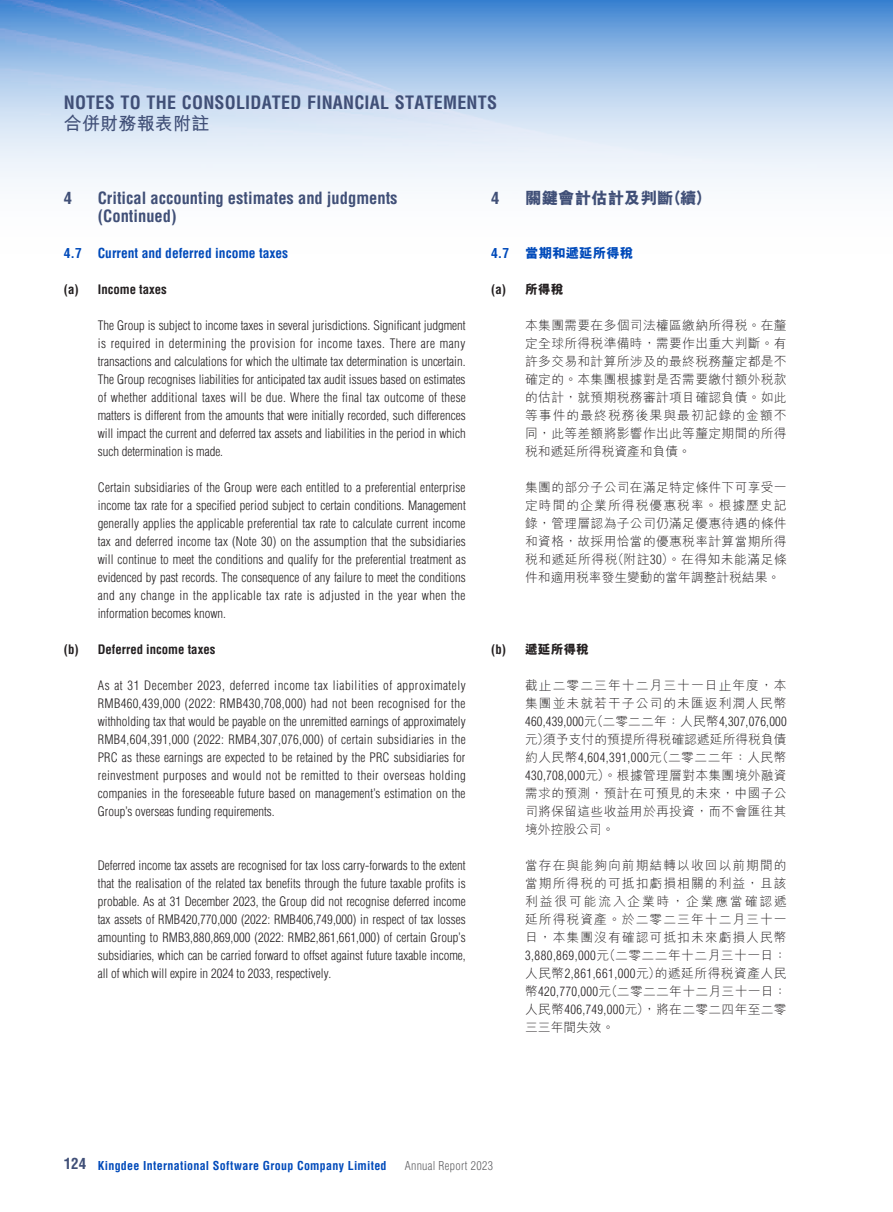
<style>
.page{position:relative;width:893px;height:1212px;background:#fff}
.page>*{position:absolute;margin:0;border:0;box-sizing:border-box;transform-origin:0 0}
.t1{font:700 condensed 18px "Helvetica LT Std";letter-spacing:.01em;color:#404f77}
.t2{font:700 18px "M Hei HK";letter-spacing:.015em;color:#404f77}
.t3{font:700 condensed 16.5px/18px "Helvetica LT Std";color:#404f77}
.t4{font:800 16.5px "M Hei HK";color:#404f77}
.t5{font:700 condensed 13.5px "Helvetica LT Std";color:#004aba}
.t6{font:800 13.5px "M Hei HK";color:#004aba}
.t7{font:300 condensed 12.75px/18px "Helvetica LT Std";color:#231f20;text-align:justify}
.t8{font:300 12.75px/18px "M Hei HK";letter-spacing:.025em;color:#231f20;text-align:justify}
.t9{font:700 condensed 12.75px "Helvetica LT Std";color:#231f20}
.t10{font:300 12.75px/18px "M Hei HK";letter-spacing:.085em;color:#231f20}
.t11{font:800 12.75px "M Hei HK";color:#231f20}
.t12{font:700 condensed 12px "Helvetica LT Std";letter-spacing:.025em;color:#004aba}
.t13{font:300 condensed 12px "Helvetica LT Std";letter-spacing:.025em;color:#636366}
.s1{font-family:"Helvetica LT Std";font-weight:700;font-stretch:condensed}
.s2{font-family:"M Hei HK";font-weight:800;font-stretch:normal}
.s3{font-family:"Helvetica LT Std";font-stretch:condensed}
.s4{font-family:"M Hei HK";font-stretch:normal}
.s5{font-size:15px;color:#404f77}
</style>
<div class="page">
<img style="left:0;top:0;width:893px;height:183px">
<h1 class="t1" style="left:64px;top:92px;width:435px">NOTES TO THE CONSOLIDATED FINANCIAL STATEMENTS</h1>
<h1 class="t2" style="left:64px;top:111px;width:147px">合併財務報表附註</h1>
<p class="t3" style="left:64px;top:189px;width:10px">4</p>
<p class="t3" style="left:98px;top:189px;width:301px">Critical accounting estimates and judgments (Continued)</p>
<p class="t5" style="left:64px;top:244px;width:226px">4.7 Current and deferred income taxes</p>
<p class="t9" style="left:64px;top:281px;width:105px">(a) Income taxes</p>
<p class="t7" style="left:98px;top:316px;width:370px">The Group is subject to income taxes in several jurisdictions. Significant judgment is required in determining the provision for income taxes. There are many transactions and calculations for which the ultimate tax determination is uncertain.<br>The Group recognises liabilities for anticipated tax audit issues based on estimates of whether additional taxes will be due. Where the final tax outcome of these matters is different from the amounts that were initially recorded, such differences will impact the current and deferred tax assets and liabilities in the period in which such determination is made.</p>
<p class="t7" style="left:98px;top:478px;width:370px">Certain subsidiaries of the Group were each entitled to a preferential enterprise income tax rate for a specified period subject to certain conditions. Management generally applies the applicable preferential tax rate to calculate current income tax and deferred income tax (Note 30) on the assumption that the subsidiaries will continue to meet the conditions and qualify for the preferential treatment as evidenced by past records. The consequence of any failure to meet the conditions and any change in the applicable tax rate is adjusted in the year when the information becomes known.</p>
<p class="t9" style="left:64px;top:641px;width:153px">(b) Deferred income taxes</p>
<p class="t7" style="left:98px;top:676px;width:369px">As at 31 December 2023, deferred income tax liabilities of approximately RMB460,439,000 (2022: RMB430,708,000) had not been recognised for the withholding tax that would be payable on the unremitted earnings of approximately RMB4,604,391,000 (2022: RMB4,307,076,000) of certain subsidiaries in the PRC as these earnings are expected to be retained by the PRC subsidiaries for reinvestment purposes and would not be remitted to their overseas holding companies in the foreseeable future based on management’s estimation on the Group’s overseas funding requirements.</p>
<p class="t7" style="left:98px;top:856px;width:370px">Deferred income tax assets are recognised for tax loss carry-forwards to the extent that the realisation of the related tax benefits through the future taxable profits is probable. As at 31 December 2023, the Group did not recognise deferred income tax assets of RMB420,770,000 (2022: RMB406,749,000) in respect of tax losses amounting to RMB3,880,869,000 (2022: RMB2,861,661,000) of certain Group’s subsidiaries, which can be carried forward to offset against future taxable income, all of which will expire in 2024 to 2033, respectively.</p>
<p class="t3" style="left:491px;top:189px;width:10px">4</p>
<p class="t4" style="left:525px;top:189px;width:188px">關鍵會計估計及判斷（續）</p>
<p class="t6" style="left:491px;top:246px;width:144px"><span class="s1">4.7</span> 當期和遞延所得稅</p>
<p class="t9" style="left:491px;top:281px;width:74px">(a) <span class="s2">所得稅</span></p>
<p class="t8" style="left:525px;top:316px;width:263px">本集團需要在多個司法權區繳納所得稅。在釐定全球所得稅準備時，需要作出重大判斷。有許多交易和計算所涉及的最終稅務釐定都是不確定的。本集團根據對是否需要繳付額外稅款的估計，就預期稅務審計項目確認負債。如此等事件的最終稅務後果與最初記錄的金額不同，此等差額將影響作出此等釐定期間的所得稅和遞延所得稅資產和負債。</p>
<p class="t8" style="left:525px;top:478px;width:263px">集團的部分子公司在滿足特定條件下可享受一定時間的企業所得稅優惠稅率。根據歷史記錄，管理層認為子公司仍滿足優惠待遇的條件和資格，故採用恰當的優惠稅率計算當期所得稅和遞延所得稅（附註<span class="s3">30</span>）。在得知未能滿足條件和適用稅率發生變動的當年調整計稅結果。</p>
<p class="t11" style="left:491px;top:643px;width:99px"><span class="s1">(b)</span> 遞延所得稅</p>
<p class="t10" style="left:525px;top:676px;width:263px">截止二零二三年十二月三十一日止年度，本集團並未就若干子公司的未匯返利潤人民幣</p>
<p class="t7" style="left:525px;top:712px;width:263px">460,439,000<span class="s4">元（二零二二年：人民幣</span>4,307,076,000</p>
<p class="t8" style="left:525px;top:730px;width:263px">元）須予支付的預提所得稅確認遞延所得稅負債約人民幣<span class="s3">4,604,391,000</span>元（二零二二年：人民幣<span class="s3">430,708,000</span>元）。根據管理層對本集團境外融資需求的預測，預計在可預見的未來，中國子公司將保留這些收益用於再投資，而不會匯往其境外控股公司。</p>
<p class="t8" style="left:525px;top:856px;width:263px">當存在與能夠向前期結轉以收回以前期間的當期所得稅的可抵扣虧損相關的利益，且該利益很可能流入企業時，企業應當確認遞延所得稅資產。於二零二三年十二月三十一日，本集團沒有確認可抵扣未來虧損人民幣<span class="s3">3,880,869,000</span>元（二零二二年十二月三十一日：人民幣<span class="s3">2,861,661,000</span>元）的遞延所得稅資產人民幣<span class="s3">420,770,000</span>元（二零二二年十二月三十一日：人民幣<span class="s3">406,749,000</span>元），將在二零二四年至二零三三年間失效。</p>
<p class="t12" style="left:64px;top:1158px;width:324px"><span class="s5">124</span> Kingdee International Software Group Company Limited</p>
<p class="t13" style="left:405px;top:1158px;width:90px">Annual Report 2023</p>
</div>
